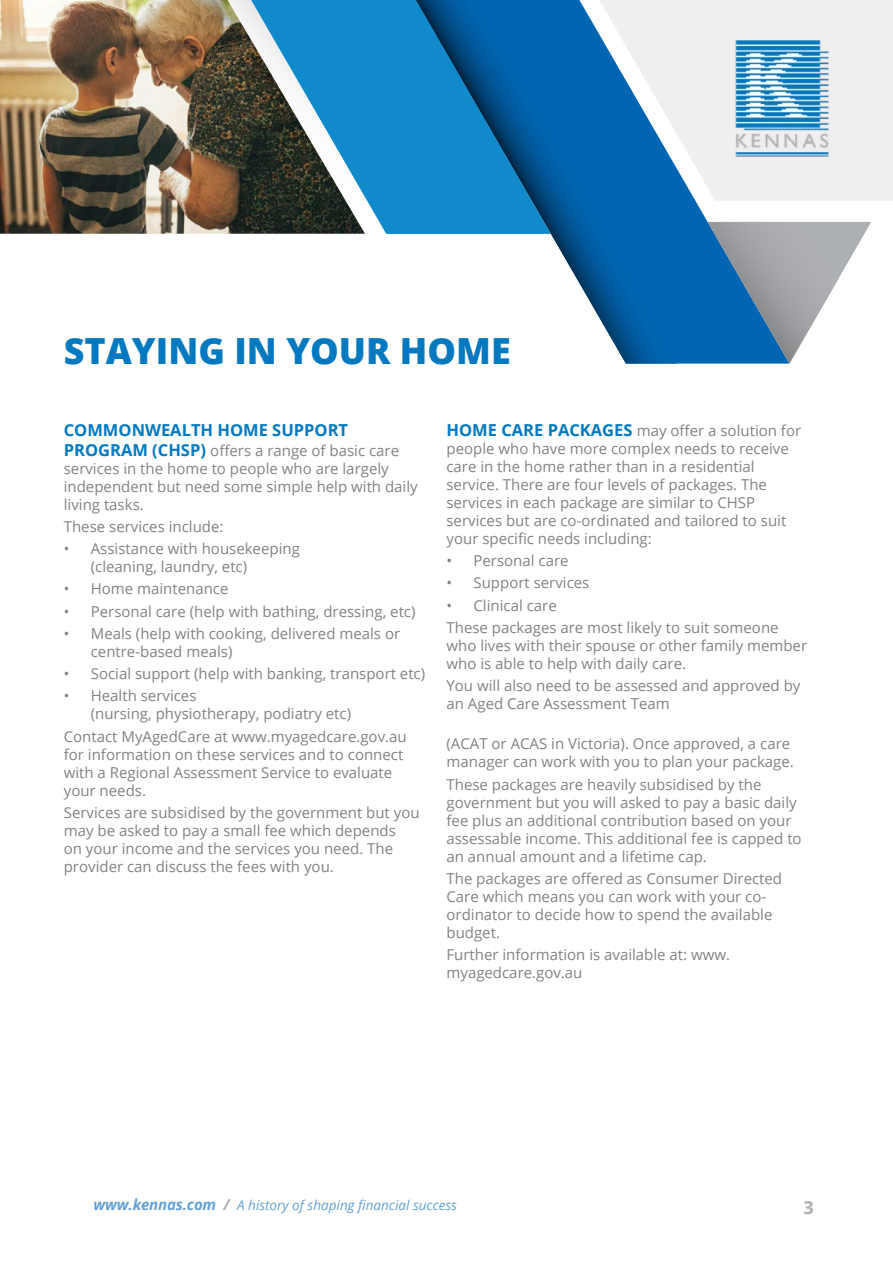
<style>
.page{position:relative;width:893px;height:1263px;background:#fff}
.page>*{position:absolute;margin:0;border:0;box-sizing:border-box;transform-origin:0 0}
.t1{font:800 36px "Open Sans";color:#0079c1}
.t2{font:700 18px "Open Sans";color:#adafb2}
.t3{font:700 16.5px "Open Sans";color:#0079c1}
.t4{font:15px/18px "Open Sans";color:#808285}
.t5{font:italic 13.5px "Open Sans";color:#63a0d6}
.s1{font-weight:700;font-size:16.5px;color:#0079c1}
.s2{font-weight:700;font-size:15px}
.s3{font-weight:700;font-size:15px;color:#adafb2}
</style>
<div class="page">
<div style="left:789px;top:0;width:104px;height:201px;background:#efeff0"></div>
<svg style="left:677px;top:0;width:112px;height:364px;fill:#efeff0"></svg>
<div style="left:365px;top:0;width:43px;height:234px;background:#118acb"></div>
<svg style="left:838px;top:222px;width:33px;height:57px"></svg>
<img style="left:408px;top:0;width:269px;height:364px">
<img style="left:365px;top:211px;width:22px;height:22px">
<img style="left:708px;top:222px;width:130px;height:142px">
<img style="left:420px;top:7px;width:130px;height:225px">
<img style="left:735px;top:37px;width:95px;height:121px">
<img style="left:0;top:0;width:365px;height:234px">
<img style="left:161px;top:0;width:189px;height:211px">
<h1 class="t1" style="left:64px;top:323px;width:448px">STAYING IN YOUR HOME</h1>
<p class="t3" style="left:64px;top:418px;width:286px">COMMONWEALTH HOME SUPPORT</p>
<p class="t4" style="left:64px;top:441px;width:355px"><span class="s1">PROGRAM (CHSP)</span> offers a range of basic care services in the home to people who are largely independent but need some simple help with daily living tasks.</p>
<p class="t4" style="left:64px;top:517px;width:161px">These services include:</p>
<p class="t4" style="left:91px;top:539px;width:211px;text-indent:-27px">• Assistance with housekeeping (cleaning, laundry, etc)</p>
<p class="t4" style="left:64px;top:579px;width:166px">• Home maintenance</p>
<p class="t4" style="left:64px;top:602px;width:353px">• Personal care (help with bathing, dressing, etc)</p>
<p class="t4" style="left:91px;top:624px;width:311px;text-indent:-27px">• Meals (help with cooking, delivered meals or centre-based meals)</p>
<p class="t4" style="left:64px;top:664px;width:363px">• Social support (help with banking, transport etc)</p>
<p class="t4" style="left:91px;top:686px;width:262px;text-indent:-27px">• Health services<br>(nursing, physiotherapy, podiatry etc)</p>
<p class="t4" style="left:64px;top:727px;width:344px">Contact MyAgedCare at www.myagedcare.gov.au for information on these services and to connect with a Regional Assessment Service to evaluate your needs.</p>
<p class="t4" style="left:64px;top:803px;width:357px">Services are subsidised by the government but you may be asked to pay a small fee which depends<br>on your income and the services you need. The provider can discuss the fees with you.</p>
<p class="t4" style="left:446px;top:421px;width:356px"><span class="s1">HOME CARE PACKAGES</span> may offer a solution for people who have more complex needs to receive care in the home rather than in a residential service. There are four levels of packages. The services in each package are similar to CHSP services but are co-ordinated and tailored to suit your specific needs including:</p>
<p class="t4" style="left:446px;top:551px;width:124px">• Personal care</p>
<p class="t4" style="left:446px;top:573px;width:144px">• Support services</p>
<p class="t4" style="left:446px;top:594px;width:334px;line-height:22.2px">• Clinical care<br>These packages are most likely to suit someone</p>
<p class="t4" style="left:446px;top:636px;width:362px">who lives with their spouse or other family member who is able to help with daily care.</p>
<p class="t4" style="left:446px;top:676px;width:355px">You will also need to be assessed and approved by an Aged Care Assessment Team</p>
<p class="t4" style="left:446px;top:734px;width:349px">(ACAT or ACAS in Victoria). Once approved, a care manager can work with you to plan your package.</p>
<p class="t4" style="left:446px;top:775px;width:357px">These packages are heavily subsidised by the government but you will asked to pay a basic daily fee plus an additional contribution based on your assessable income. This additional fee is capped to an annual amount and a lifetime cap.</p>
<p class="t4" style="left:446px;top:869px;width:337px">The packages are offered as Consumer Directed Care which means you can work with your co&shy;ordinator to decide how to spend the available budget.</p>
<p class="t4" style="left:446px;top:945px;width:285px">Further information is available at: www. myagedcare.gov.au</p>
<p class="t5" style="left:94px;top:1196px;width:365px"><span class="s2">www.kennas.com</span> <span class="s3">/</span> A history of shaping financial success</p>
<p class="t2" style="left:804px;top:1195px;width:12px">3</p>
</div>
